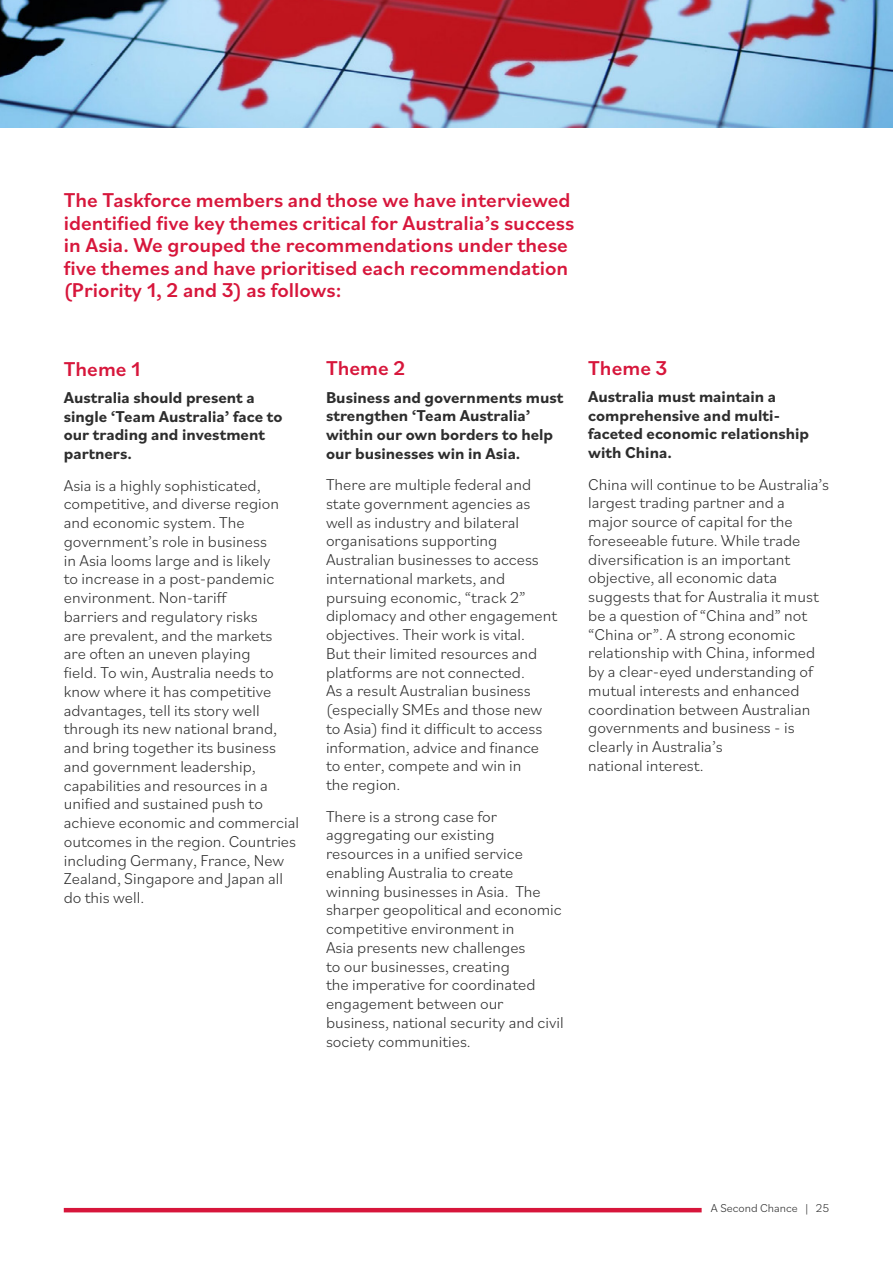
<style>
.page{position:relative;width:893px;height:1263px;background:#fff}
.page>*{position:absolute;margin:0;border:0;box-sizing:border-box;transform-origin:0 0}
.t1{font:500 21px/22.5px "Bilo";color:#d7163b}
.t2{font:300 16.5px/18.8px "Bilo";color:#2d2d2d}
.t3{font:700 16.5px/18.8px "Bilo";color:#2d2d2d}
.t4{font:300 12px "Bilo";color:#2d2d2d}
</style>
<div class="page">
<img style="left:0;top:0;width:893px;height:128px">
<hr style="left:64px;top:1208px;width:638px;height:4px;background:#d7163b">
<p class="t1" style="left:64px;top:188px;width:512px">The Taskforce members and those we have interviewed identified five key themes critical for Australia’s success in Asia. We grouped the recommendations under these five themes and have prioritised each recommendation (Priority 1, 2 and 3) as follows:</p>
<p class="t1" style="left:64px;top:356px;width:78px">Theme 1</p>
<p class="t3" style="left:64px;top:387px;width:220px">Australia should present a single ‘Team Australia’ face to our trading and investment partners.</p>
<p class="t2" style="left:64px;top:475px;width:237px">Asia is a highly sophisticated, competitive, and diverse region and economic system. The government’s role in business<br>in Asia looms large and is likely<br>to increase in a post-pandemic environment. Non-tariff<br>barriers and regulatory risks<br>are prevalent, and the markets<br>are often an uneven playing<br>field. To win, Australia needs to know where it has competitive advantages, tell its story well through its new national brand, and bring together its business and government leadership, capabilities and resources in a unified and sustained push to achieve economic and commercial outcomes in the region. Countries including Germany, France, New<br>Zealand, Singapore and Japan all do this well.</p>
<p class="t1" style="left:326px;top:356px;width:81px">Theme 2</p>
<p class="t3" style="left:326px;top:387px;width:239px">Business and governments must strengthen ‘Team Australia’ within our own borders to help our businesses win in Asia.</p>
<p class="t2" style="left:326px;top:475px;width:232px">There are multiple federal and state government agencies as well as industry and bilateral organisations supporting<br>Australian businesses to access international markets, and pursuing economic, “track 2” diplomacy and other engagement objectives. Their work is vital.<br>But their limited resources and platforms are not connected.<br>As a result Australian business (especially SMEs and those new to Asia) find it difficult to access information, advice and finance to enter, compete and win in<br>the region.</p>
<p class="t2" style="left:326px;top:806px;width:239px">There is a strong case for aggregating our existing resources in a unified service enabling Australia to create winning businesses in Asia. The sharper geopolitical and economic competitive environment in<br>Asia presents new challenges<br>to our businesses, creating<br>the imperative for coordinated engagement between our business, national security and civil society communities.</p>
<p class="t1" style="left:588px;top:356px;width:81px">Theme 3</p>
<p class="t3" style="left:588px;top:386px;width:222px">Australia must maintain a comprehensive and multi&shy;faceted economic relationship with China.</p>
<p class="t2" style="left:588px;top:474px;width:242px">China will continue to be Australia’s largest trading partner and a<br>major source of capital for the foreseeable future. While trade diversification is an important objective, all economic data suggests that for Australia it must be a question of “China and” not “China or”. A strong economic relationship with China, informed by a clear-eyed understanding of mutual interests and enhanced coordination between Australian governments and business - is clearly in Australia’s<br>national interest.</p>
<p class="t4" style="left:711px;top:1200px;width:120px">A Second Chance | 25</p>
</div>
